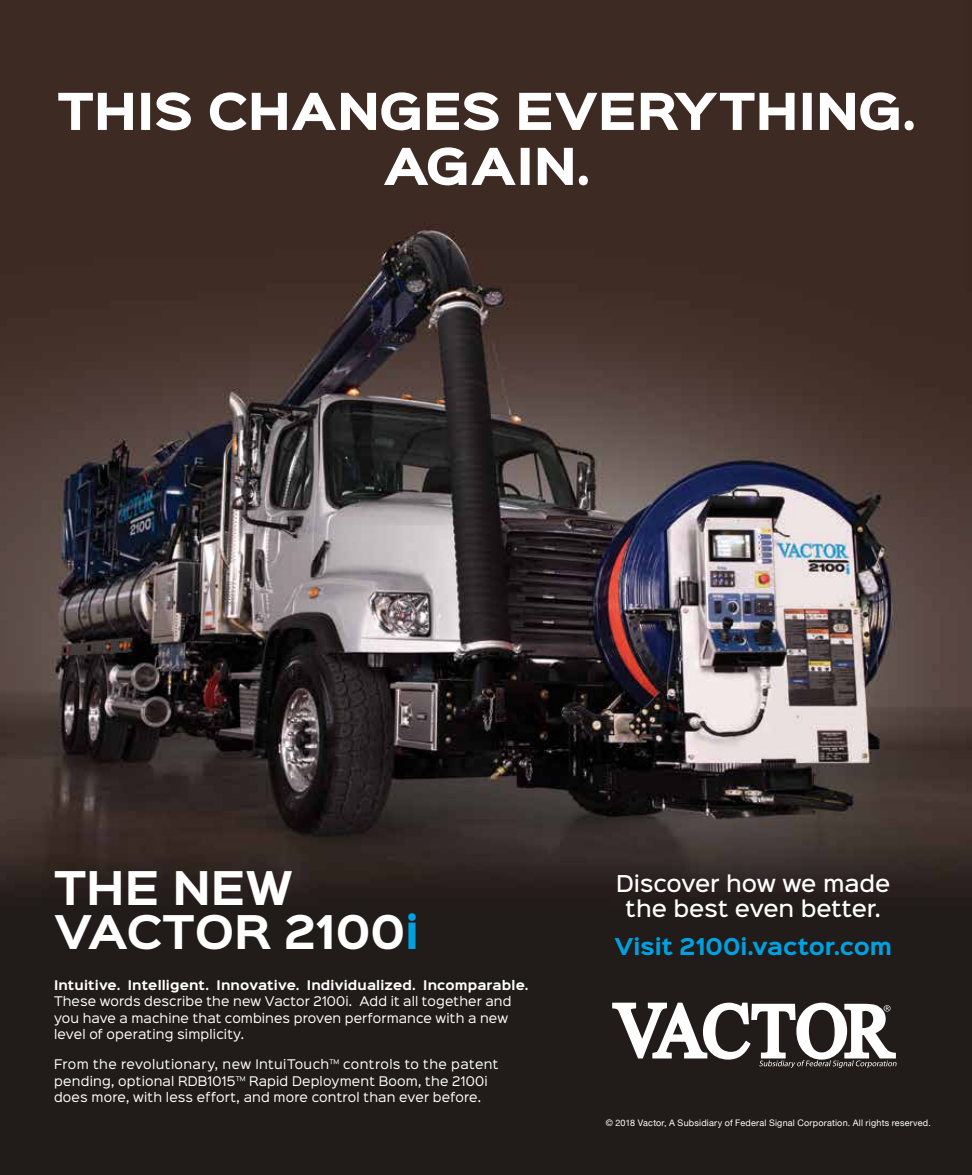
<style>
.page{position:relative;width:972px;height:1175px;background:#fff}
.page>*{position:absolute;margin:0;border:0;box-sizing:border-box;transform-origin:0 0}
.t1{font:700 41.85px/44.8px "Sinkin Sans 700";color:#fff}
.t2{font:500 21px/25px "Sinkin Sans 500";letter-spacing:-.005em;color:#fff;text-align:center}
.t3{font:700 21px "Sinkin Sans 700";color:#00a1e1}
.t4{font:12px/16.5px "Sinkin Sans 400";letter-spacing:.015em;color:#fff}
.t5{font:700 12px "Sinkin Sans 700";letter-spacing:.01em;color:#fff}
.t6{font:9px "Helvetica Neue";letter-spacing:.025em;color:#fff}
.s1{color:#00a1e1}
</style>
<div class="page">
<img style="left:0;top:0;width:972px;height:1174px">
<svg style="left:612px;top:1002px;width:285px;height:66px"></svg>
<svg style="left:384px;top:147px;width:204px;height:38px"></svg>
<svg style="left:58px;top:92px;width:856px;height:38px"></svg>
<h1 class="t1" style="left:54px;top:867px;width:367px">THE NEW<br>VACTOR 2100<span class="s1">i</span></h1>
<p class="t5" style="left:54px;top:978px;width:476px">Intuitive. Intelligent. Innovative. Individualized. Incomparable.</p>
<p class="t4" style="left:54px;top:992px;width:459px">These words describe the new Vactor 2100i. Add it all together and you have a machine that combines proven performance with a new level of operating simplicity.</p>
<p class="t4" style="left:54px;top:1055px;width:446px">From the revolutionary, new IntuiTouch™ controls to the patent pending, optional RDB1015™ Rapid Deployment Boom, the 2100i does more, with less effort, and more control than ever before.</p>
<h2 class="t2" style="left:616px;top:869px;width:276px">Discover how we made the best even better.</h2>
<h2 class="t3" style="left:614px;top:935px;width:279px">Visit 2100i.vactor.com</h2>
<p class="t6" style="left:606px;top:1116px;width:327px">© 2018 Vactor, A Subsidiary of Federal Signal Corporation. All rights reserved.</p>
</div>
